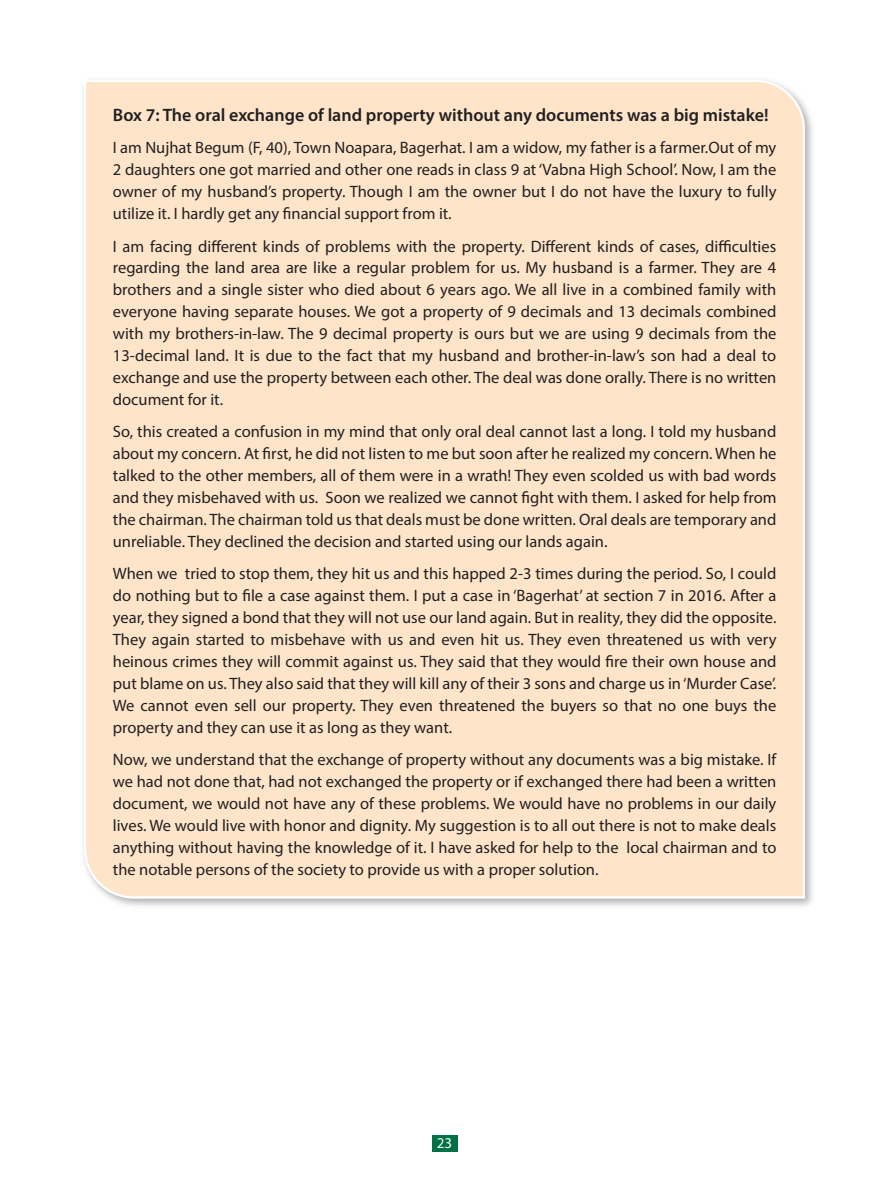
<style>
.page{position:relative;width:889px;height:1183px;background:#fff}
.page>*{position:absolute;margin:0;border:0;box-sizing:border-box;transform-origin:0 0}
.t1{font:600 18px "Myriad Pro";color:#221f20}
.t2{font:16.5px/21.9px "Myriad Pro";color:#221f20;text-align:justify}
.t3{font:15px "Myriad Pro";color:#fff}
</style>
<div class="page">
<div style="left:83px;top:80px;width:723px;height:819px;background:#fee5ca"></div>
<div style="left:431px;top:1134px;width:26px;height:16px;background:#007045"></div>
<p class="t1" style="left:113px;top:108px;width:657px">Box 7: The oral exchange of land property without any documents was a big mistake!</p>
<p class="t2" style="left:113px;top:138px;width:665px">I am Nujhat Begum (F, 40), Town Noapara, Bagerhat. I am a widow, my father is a farmer.Out of my 2 daughters one got married and other one reads in class 9 at ‘Vabna High School’. Now, I am the owner of my husband’s property. Though I am the owner but I do not have the luxury to fully utilize it. I hardly get any financial support from it.</p>
<p class="t2" style="left:113px;top:236px;width:665px">I am facing different kinds of problems with the property. Different kinds of cases, difficulties regarding the land area are like a regular problem for us. My husband is a farmer. They are 4 brothers and a single sister who died about 6 years ago. We all live in a combined family with everyone having separate houses. We got a property of 9 decimals and 13 decimals combined with my brothers-in-law. The 9 decimal property is ours but we are using 9 decimals from the 13-decimal land. It is due to the fact that my husband and brother-in-law’s son had a deal to exchange and use the property between each other. The deal was done orally. There is no written document for it.</p>
<p class="t2" style="left:113px;top:422px;width:665px">So, this created a confusion in my mind that only oral deal cannot last a long. I told my husband about my concern. At first, he did not listen to me but soon after he realized my concern. When he talked to the other members, all of them were in a wrath! They even scolded us with bad words and they misbehaved with us. Soon we realized we cannot fight with them. I asked for help from the chairman. The chairman told us that deals must be done written. Oral deals are temporary and unreliable. They declined the decision and started using our lands again.</p>
<p class="t2" style="left:113px;top:564px;width:665px">When we tried to stop them, they hit us and this happed 2-3 times during the period. So, I could do nothing but to file a case against them. I put a case in ‘Bagerhat’ at section 7 in 2016. After a year, they signed a bond that they will not use our land again. But in reality, they did the opposite.<br>They again started to misbehave with us and even hit us. They even threatened us with very heinous crimes they will commit against us. They said that they would fire their own house and put blame on us. They also said that they will kill any of their 3 sons and charge us in ‘Murder Case’.<br>We cannot even sell our property. They even threatened the buyers so that no one buys the property and they can use it as long as they want.</p>
<p class="t2" style="left:113px;top:749px;width:665px">Now, we understand that the exchange of property without any documents was a big mistake. If we had not done that, had not exchanged the property or if exchanged there had been a written document, we would not have any of these problems. We would have no problems in our daily lives. We would live with honor and dignity. My suggestion is to all out there is not to make deals anything without having the knowledge of it. I have asked for help to the local chairman and to the notable persons of the society to provide us with a proper solution.</p>
<p class="t3" style="left:437px;top:1136px;width:17px">23</p>
</div>
